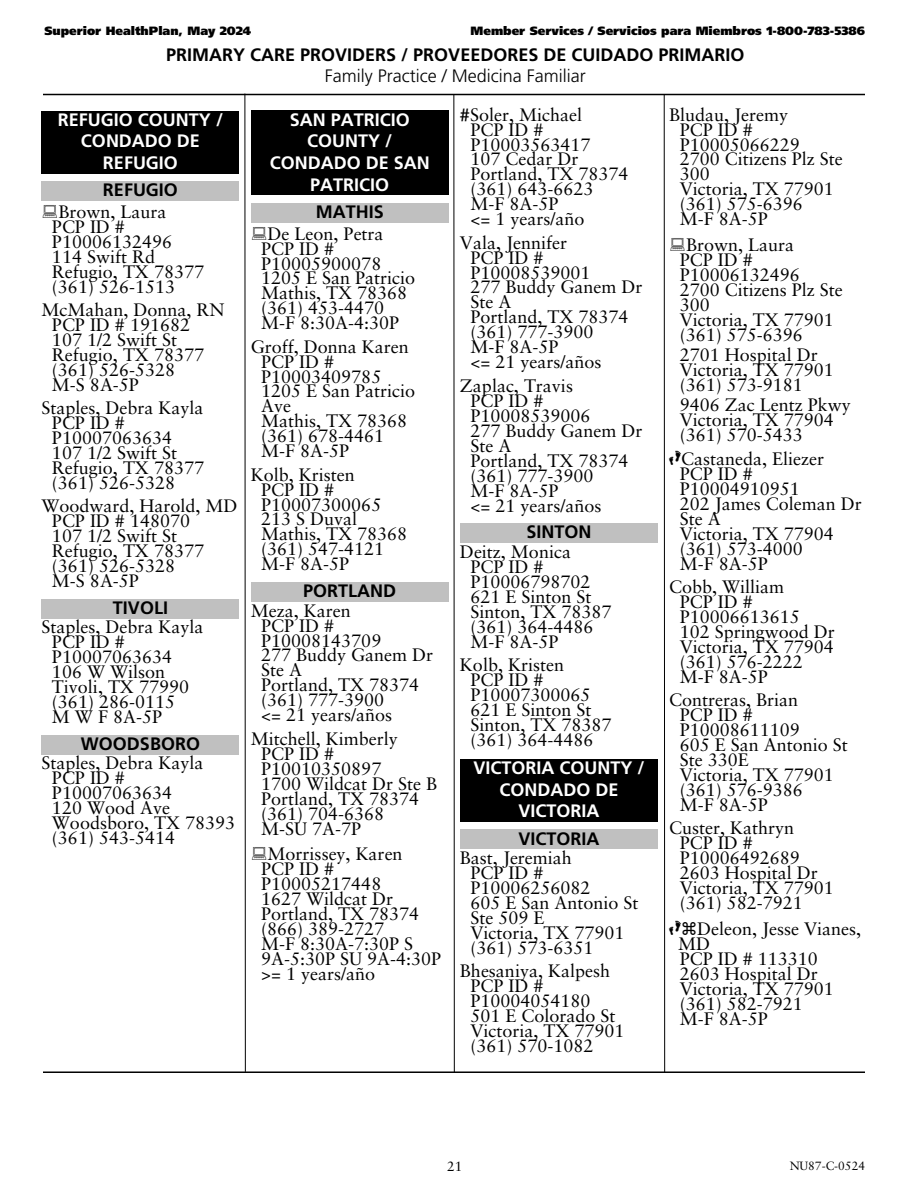
<style>
.page{position:relative;width:918px;height:1188px;background:#fff}
.page>*{position:absolute;margin:0;border:0;box-sizing:border-box;transform-origin:0 0}
.t1{font:18px/15px "Sabon LT Std";color:#000}
.t2{font:700 18px/21.6px "Frutiger LT Std";color:#fff;text-align:center}
.t3{font:700 18px "Frutiger LT Std";color:#000}
.t4{font:300 18px "Frutiger LT Std";color:#000}
.t5{font:13.5px "Sabon LT Std";color:#000}
.t6{font:900 12px "Frutiger LT Std";color:#000}
.t7{font:12px "Sabon LT Std";color:#000}
.s1{font-weight:700}
.s2{font-family:"Feet";font-weight:700}
</style>
<div class="page">
<div style="left:41px;top:111px;width:198px;height:62px;background:#000"></div>
<div style="left:41px;top:181px;width:198px;height:20px;background:#c0c0c0"></div>
<div style="left:41px;top:599px;width:198px;height:19px;background:#c0c0c0"></div>
<div style="left:41px;top:735px;width:198px;height:19px;background:#c0c0c0"></div>
<div style="left:251px;top:111px;width:198px;height:84px;background:#000"></div>
<div style="left:251px;top:203px;width:198px;height:19px;background:#c0c0c0"></div>
<div style="left:251px;top:583px;width:198px;height:19px;background:#c0c0c0"></div>
<div style="left:460px;top:524px;width:198px;height:19px;background:#c0c0c0"></div>
<div style="left:460px;top:759px;width:198px;height:63px;background:#000"></div>
<div style="left:460px;top:830px;width:198px;height:19px;background:#c0c0c0"></div>
<hr style="left:43px;top:94px;width:822px;height:1px;background:#000">
<hr style="left:43px;top:1071px;width:822px;height:2px;background:#000">
<svg style="left:244px;top:93px;width:2px;height:979px;background:#7e7e7e"></svg>
<svg style="left:453px;top:95px;width:2px;height:977px;background:#7e7e7e"></svg>
<svg style="left:663px;top:93px;width:33px;height:979px"></svg>
<p class="t6" style="left:44px;top:26px;width:209px">Superior HealthPlan, May 2024</p>
<p class="t6" style="left:471px;top:26px;width:396px">Member Services / Servicios para Miembros 1-800-783-5386</p>
<p class="t3" style="left:166px;top:48px;width:580px">PRIMARY CARE PROVIDERS / PROVEEDORES DE CUIDADO PRIMARIO</p>
<p class="t4" style="left:325px;top:69px;width:262px">Family Practice / Medicina Familiar</p>
<p class="t2" style="left:58px;top:111px;width:167px">REFUGIO COUNTY /<br>CONDADO DE<br>REFUGIO</p>
<p class="t3" style="left:103px;top:184px;width:77px">REFUGIO</p>
<p class="t1" style="left:52px;top:206px;width:154px;text-indent:6px">Brown, Laura<br>PCP ID #<br>P10006132496<br>114 Swift Rd<br>Refugio, TX 78377 (361) 526-1513</p>
<p class="t1" style="left:52px;top:304px;width:174px;text-indent:-10px">McMahan, Donna, RN<br>PCP ID # 191682<br>107 1/2 Swift St<br>Refugio, TX 78377 (361) 526-5328<br>M-S 8A-5P</p>
<p class="t1" style="left:52px;top:402px;width:154px;text-indent:-10px">Staples, Debra Kayla<br>PCP ID #<br>P10007063634<br>107 1/2 Swift St<br>Refugio, TX 78377 (361) 526-5328</p>
<p class="t1" style="left:52px;top:500px;width:187px;text-indent:-10px">Woodward, Harold, MD<br>PCP ID # 148070<br>107 1/2 Swift St<br>Refugio, TX 78377 (361) 526-5328<br>M-S 8A-5P</p>
<p class="t3" style="left:113px;top:601px;width:57px">TIVOLI</p>
<p class="t1" style="left:52px;top:621px;width:153px;text-indent:-10px">Staples, Debra Kayla<br>PCP ID #<br>P10007063634<br>106 W Wilson<br>Tivoli, TX 77990 (361) 286-0115<br>M W F 8A-5P</p>
<p class="t3" style="left:81px;top:737px;width:121px">WOODSBORO</p>
<p class="t1" style="left:52px;top:757px;width:185px;text-indent:-10px">Staples, Debra Kayla<br>PCP ID #<br>P10007063634<br>120 Wood Ave<br>Woodsboro, TX 78393 (361) 543-5414</p>
<p class="t2" style="left:270px;top:111px;width:162px">SAN PATRICIO<br>COUNTY /<br>CONDADO DE SAN<br>PATRICIO</p>
<p class="t3" style="left:316px;top:205px;width:70px">MATHIS</p>
<p class="t1" style="left:261px;top:228px;width:156px;text-indent:6px">De Leon, Petra<br>PCP ID #<br>P10005900078<br>1205 E San Patricio<br>Mathis, TX 78368 (361) 453-4470<br>M-F 8:30A-4:30P</p>
<p class="t1" style="left:261px;top:341px;width:156px;text-indent:-10px">Groff, Donna Karen<br>PCP ID #<br>P10003409785<br>1205 E San Patricio<br>Ave<br>Mathis, TX 78368 (361) 678-4461<br>M-F 8A-5P</p>
<p class="t1" style="left:261px;top:469px;width:148px;text-indent:-10px">Kolb, Kristen<br>PCP ID #<br>P10007300065<br>213 S Duval<br>Mathis, TX 78368 (361) 547-4121<br>M-F 8A-5P</p>
<p class="t3" style="left:303px;top:585px;width:95px">PORTLAND</p>
<p class="t1" style="left:261px;top:605px;width:174px;text-indent:-10px">Meza, Karen<br>PCP ID #<br>P10008143709<br>277 Buddy Ganem Dr<br>Ste A<br>Portland, TX 78374 (361) 777-3900<br>&lt;= 21 years/años</p>
<p class="t1" style="left:261px;top:733px;width:178px;text-indent:-10px">Mitchell, Kimberly<br>PCP ID #<br>P10010350897<br>1700 Wildcat Dr Ste B<br>Portland, TX 78374 (361) 704-6368<br>M-SU 7A-7P</p>
<p class="t1" style="left:261px;top:848px;width:182px;text-indent:6px">Morrissey, Karen<br>PCP ID #<br>P10005217448<br>1627 Wildcat Dr<br>Portland, TX 78374 (866) 389-2727<br>M-F 8:30A-7:30P S<br>9A-5:30P SU 9A-4:30P &gt;= 1 years/año</p>
<p class="t1" style="left:470px;top:109px;width:160px;text-indent:-10px"><span class="s1">#</span>Soler, Michael<br>PCP ID #<br>P10003563417<br>107 Cedar Dr<br>Portland, TX 78374 (361) 643-6623<br>M-F 8A-5P<br>&lt;= 1 years/año</p>
<p class="t1" style="left:470px;top:237px;width:174px;text-indent:-10px">Vala, Jennifer<br>PCP ID #<br>P10008539001<br>277 Buddy Ganem Dr<br>Ste A<br>Portland, TX 78374 (361) 777-3900<br>M-F 8A-5P<br>&lt;= 21 years/años</p>
<p class="t1" style="left:470px;top:380px;width:174px;text-indent:-10px">Zaplac, Travis<br>PCP ID #<br>P10008539006<br>277 Buddy Ganem Dr<br>Ste A<br>Portland, TX 78374 (361) 777-3900<br>M-F 8A-5P<br>&lt;= 21 years/años</p>
<p class="t3" style="left:526px;top:526px;width:67px">SINTON</p>
<p class="t1" style="left:470px;top:546px;width:143px;text-indent:-10px">Deitz, Monica<br>PCP ID #<br>P10006798702<br>621 E Sinton St<br>Sinton, TX 78387 (361) 364-4486<br>M-F 8A-5P</p>
<p class="t1" style="left:470px;top:659px;width:143px;text-indent:-10px">Kolb, Kristen<br>PCP ID #<br>P10007300065<br>621 E Sinton St<br>Sinton, TX 78387 (361) 364-4486</p>
<p class="t2" style="left:473px;top:759px;width:173px">VICTORIA COUNTY /<br>CONDADO DE<br>VICTORIA</p>
<p class="t3" style="left:518px;top:832px;width:83px">VICTORIA</p>
<p class="t1" style="left:470px;top:852px;width:170px;text-indent:-10px">Bast, Jeremiah<br>PCP ID #<br>P10006256082<br>605 E San Antonio St<br>Ste 509 E<br>Victoria, TX 77901 (361) 573-6351</p>
<p class="t1" style="left:470px;top:965px;width:156px;text-indent:-10px">Bhesaniya, Kalpesh<br>PCP ID #<br>P10004054180<br>501 E Colorado St<br>Victoria, TX 77901 (361) 570-1082</p>
<p class="t1" style="left:680px;top:109px;width:165px;text-indent:-10px">Bludau, Jeremy<br>PCP ID #<br>P10005066229<br>2700 Citizens Plz Ste<br>300<br>Victoria, TX 77901 (361) 575-6396<br>M-F 8A-5P</p>
<p class="t1" style="left:680px;top:239px;width:165px;text-indent:6px">Brown, Laura<br>PCP ID #<br>P10006132496<br>2700 Citizens Plz Ste<br>300<br>Victoria, TX 77901 (361) 575-6396</p>
<p class="t1" style="left:680px;top:349px;width:156px">2701 Hospital Dr<br>Victoria, TX 77901 (361) 573-9181</p>
<p class="t1" style="left:680px;top:399px;width:173px">9406 Zac Lentz Pkwy<br>Victoria, TX 77904 (361) 570-5433</p>
<p class="t1" style="left:680px;top:453px;width:183px;text-indent:-10px"><span class="s2">F</span>Castaneda, Eliezer<br>PCP ID #<br>P10004910951<br>202 James Coleman Dr<br>Ste A<br>Victoria, TX 77904 (361) 573-4000<br>M-F 8A-5P</p>
<p class="t1" style="left:680px;top:581px;width:157px;text-indent:-10px">Cobb, William<br>PCP ID #<br>P10006613615<br>102 Springwood Dr<br>Victoria, TX 77904 (361) 576-2222<br>M-F 8A-5P</p>
<p class="t1" style="left:680px;top:694px;width:170px;text-indent:-10px">Contreras, Brian<br>PCP ID #<br>P10008611109<br>605 E San Antonio St<br>Ste 330E<br>Victoria, TX 77901 (361) 576-9386<br>M-F 8A-5P</p>
<p class="t1" style="left:680px;top:822px;width:156px;text-indent:-10px">Custer, Kathryn<br>PCP ID #<br>P10006492689<br>2603 Hospital Dr<br>Victoria, TX 77901 (361) 582-7921</p>
<p class="t1" style="left:678px;top:923px;width:185px;text-indent:-9px"><span class="s2">F</span> Deleon, Jesse Vianes,<br>MD<br>PCP ID # 113310<br>2603 Hospital Dr<br>Victoria, TX 77901 (361) 582-7921<br>M-F 8A-5P</p>
<p class="t5" style="left:447px;top:1162px;width:17px">21</p>
<p class="t7" style="left:790px;top:1161px;width:77px">NU87-C-0524</p>
</div>
